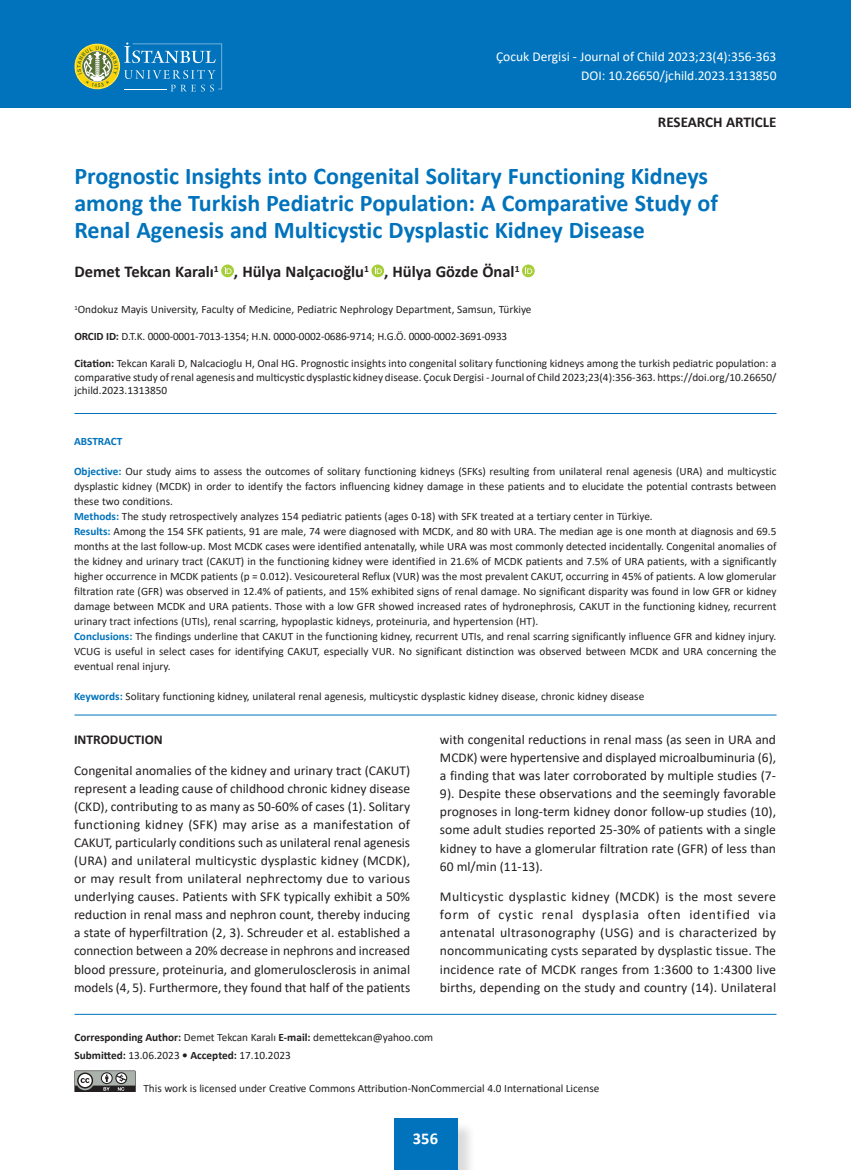
<style>
.page{position:relative;width:851px;height:1170px;background:#fff}
.page>*{position:absolute;margin:0;border:0;box-sizing:border-box;transform-origin:0 0}
.Baslik_1{font:700 24px/27px "Calibri";color:#0073bc}
.Yazarlar{font:700 16.5px "Calibri";color:#231f20}
.t1{font:700 16.5px "Calibri";color:#fff}
.t2{font:700 15px "Calibri";color:#231f20}
.Ana_metin{font:13.5px/18px "Calibri";color:#231f20;text-align:justify}
.t3{font:13.5px "Calibri";color:#fff}
.Baslık{font:700 13.5px "Calibri";color:#231f20}
.Abstract{font:11.25px/15px "Calibri";color:#231f20;text-align:justify}
.Keyword{font:11.25px "Calibri";color:#231f20}
.t4{font:700 11.25px "Calibri";color:#231f20}
.Abstract-2{font:700 11.25px "Calibri";color:#0073bc}
.s1{font-weight:700}
.s2{font-weight:700;color:#0073bc}
.s3{font-weight:400}
</style>
<div class="page">
<div style="left:396px;top:1121px;width:80px;height:48px;background:#231f20;opacity:.16"></div>
<div style="left:393px;top:1118px;width:64px;height:51px;background:#0073bc"></div>
<div style="left:0;top:0;width:850px;height:107px;background:#0073bc"></div>
<svg style="left:221px;top:264px;width:13px;height:13px"></svg>
<svg style="left:224px;top:267px;width:7px;height:7px"></svg>
<svg style="left:371px;top:264px;width:13px;height:13px"></svg>
<svg style="left:375px;top:267px;width:6px;height:7px"></svg>
<svg style="left:522px;top:264px;width:12px;height:13px"></svg>
<svg style="left:525px;top:267px;width:7px;height:7px"></svg>
<hr style="left:74px;top:1013px;width:702px;height:1px;background:#0073bc">
<hr style="left:74px;top:714px;width:702px;height:1px;background:#0073bc">
<hr style="left:74px;top:413px;width:702px;height:1px;background:#0073bc">
<svg style="left:74px;top:1070px;width:62px;height:21px"></svg>
<svg style="left:74px;top:43px;width:148px;height:49px"></svg>
<p class="t3" style="left:496px;top:47px;width:282px">Çocuk Dergisi - Journal of Child 2023;23(4):356-363</p>
<p class="t3" style="left:581px;top:66px;width:197px">DOI: 10.26650/jchild.2023.1313850</p>
<p class="t2" style="left:658px;top:111px;width:120px">RESEARCH ARTICLE</p>
<p class="Baslik_1" style="left:74px;top:162px;width:645px">Prognostic Insights into Congenital Solitary Functioning Kidneys among the Turkish Pediatric Population: A Comparative Study of<br>Renal Agenesis and Multicystic Dysplastic Kidney Disease</p>
<p class="Yazarlar" style="left:74px;top:260px;width:446px">Demet Tekcan Karalı<sup>1</sup> , Hülya Nalçacıoğlu<sup>1</sup> , Hülya Gözde Önal<sup>1</sup></p>
<p class="Abstract" style="left:74px;top:302px;width:458px"><sup>1</sup>Ondokuz Mayis University, Faculty of Medicine, Pediatric Nephrology Department, Samsun, Türkiye</p>
<p class="Abstract" style="left:74px;top:329px;width:434px"><span class="s1">ORCID ID:</span> D.T.K. 0000-0001-7013-1354; H.N. 0000-0002-0686-9714; H.G.Ö. 0000-0002-3691-0933</p>
<p class="Abstract" style="left:74px;top:356px;width:703px;line-height:13.5px"><span class="s1">Citation:</span> Tekcan Karali D, Nalcacioglu H, Onal HG. Prognostic insights into congenital solitary functioning kidneys among the turkish pediatric population: a comparative study of renal agenesis and multicystic dysplastic kidney disease. Çocuk Dergisi - Journal of Child 2023;23(4):356-363. https://doi.org/10.26650/ jchild.2023.1313850</p>
<p class="Abstract-2" style="left:74px;top:433px;width:50px">ABSTRACT</p>
<p class="Abstract" style="left:74px;top:463px;width:704px"><span class="s2">Objective:</span> Our study aims to assess the outcomes of solitary functioning kidneys (SFKs) resulting from unilateral renal agenesis (URA) and multicystic dysplastic kidney (MCDK) in order to identify the factors influencing kidney damage in these patients and to elucidate the potential contrasts between these two conditions.</p>
<p class="Abstract" style="left:74px;top:508px;width:580px"><span class="s2">Methods:</span> The study retrospectively analyzes 154 pediatric patients (ages 0-18) with SFK treated at a tertiary center in Türkiye.</p>
<p class="Abstract" style="left:74px;top:523px;width:704px"><span class="s2">Results:</span> Among the 154 SFK patients, 91 are male, 74 were diagnosed with MCDK, and 80 with URA. The median age is one month at diagnosis and 69.5 months at the last follow-up. Most MCDK cases were identified antenatally, while URA was most commonly detected incidentally. Congenital anomalies of the kidney and urinary tract (CAKUT) in the functioning kidney were identified in 21.6% of MCDK patients and 7.5% of URA patients, with a significantly higher occurrence in MCDK patients (p = 0.012). Vesicoureteral Reflux (VUR) was the most prevalent CAKUT, occurring in 45% of patients. A low glomerular filtration rate (GFR) was observed in 12.4% of patients, and 15% exhibited signs of renal damage. No significant disparity was found in low GFR or kidney damage between MCDK and URA patients. Those with a low GFR showed increased rates of hydronephrosis, CAKUT in the functioning kidney, recurrent urinary tract infections (UTIs), renal scarring, hypoplastic kidneys, proteinuria, and hypertension (HT).</p>
<p class="Abstract" style="left:74px;top:628px;width:703px"><span class="s2">Conclusions:</span> The findings underline that CAKUT in the functioning kidney, recurrent UTIs, and renal scarring significantly influence GFR and kidney injury.<br>VCUG is useful in select cases for identifying CAKUT, especially VUR. No significant distinction was observed between MCDK and URA concerning the eventual renal injury.</p>
<p class="Keyword" style="left:74px;top:688px;width:571px"><span class="s2">Keywords:</span> Solitary functioning kidney, unilateral renal agenesis, multicystic dysplastic kidney disease, chronic kidney disease</p>
<p class="Baslık" style="left:74px;top:730px;width:90px">INTRODUCTION</p>
<p class="Ana_metin" style="left:74px;top:761px;width:337px">Congenital anomalies of the kidney and urinary tract (CAKUT) represent a leading cause of childhood chronic kidney disease (CKD), contributing to as many as 50-60% of cases (1). Solitary functioning kidney (SFK) may arise as a manifestation of CAKUT, particularly conditions such as unilateral renal agenesis (URA) and unilateral multicystic dysplastic kidney (MCDK), or may result from unilateral nephrectomy due to various underlying causes. Patients with SFK typically exhibit a 50% reduction in renal mass and nephron count, thereby inducing a state of hyperfiltration (2, 3). Schreuder et al. established a connection between a 20% decrease in nephrons and increased blood pressure, proteinuria, and glomerulosclerosis in animal models (4, 5). Furthermore, they found that half of the patients</p>
<p class="Ana_metin" style="left:440px;top:730px;width:337px">with congenital reductions in renal mass (as seen in URA and MCDK) were hypertensive and displayed microalbuminuria (6), a finding that was later corroborated by multiple studies (7- 9). Despite these observations and the seemingly favorable prognoses in long-term kidney donor follow-up studies (10), some adult studies reported 25-30% of patients with a single kidney to have a glomerular filtration rate (GFR) of less than 60 ml/min (11-13).</p>
<p class="Ana_metin" style="left:440px;top:887px;width:337px">Multicystic dysplastic kidney (MCDK) is the most severe form of cystic renal dysplasia often identified via antenatal ultrasonography (USG) and is characterized by noncommunicating cysts separated by dysplastic tissue. The incidence rate of MCDK ranges from 1:3600 to 1:4300 live births, depending on the study and country (14). Unilateral</p>
<p class="Abstract" style="left:74px;top:1029px;width:360px"><span class="s1">Corresponding Author:</span> Demet Tekcan Karalı <span class="s1">E-mail:</span> demettekcan@yahoo.com</p>
<p class="t4" style="left:74px;top:1047px;width:218px">Submitted: <span class="s3">13.06.2023</span> • Accepted: <span class="s3">17.10.2023</span></p>
<p class="Abstract" style="left:143px;top:1080px;width:457px">This work is licensed under Creative Commons Attribution-NonCommercial 4.0 International License</p>
<h2 class="t1" style="left:413px;top:1126px;width:27px">356</h2>
</div>
